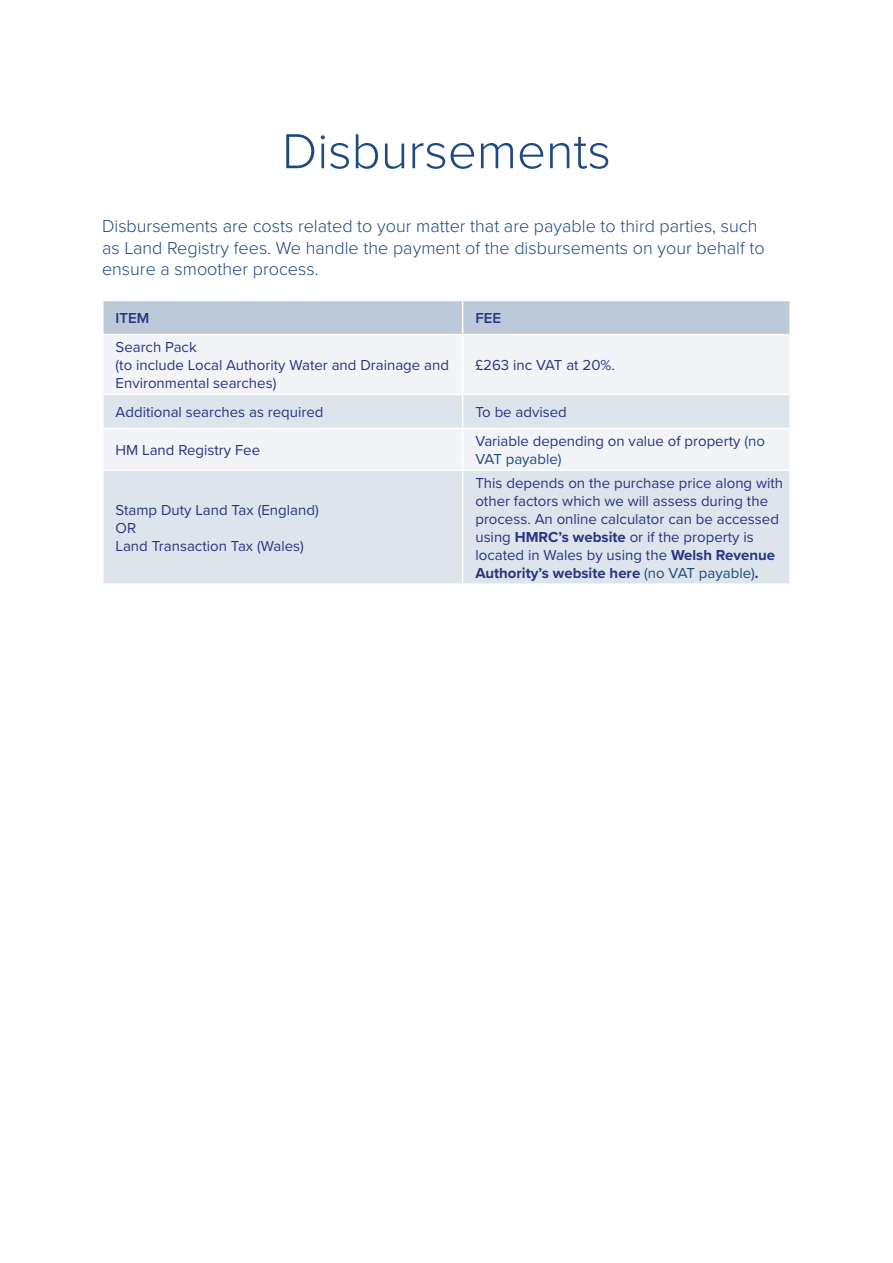
<style>
.page{position:relative;width:893px;height:1263px;background:#fff}
.page>*{position:absolute;margin:0;border:0;box-sizing:border-box;transform-origin:0 0}
.t1{font:300 51px "Proxima Nova";color:#1e4a82}
.t2{font:300 18px/21.6px "Proxima Nova";color:#1e4a82}
.t3{font:15px/18px "Proxima Nova";color:#283583}
.t4{font:600 15px "Proxima Nova";color:#283583}
.s1{color:#1e4a82}
.s2{font-weight:700}
</style>
<div class="page">
<div style="left:104px;top:301px;width:685px;height:33px;background:#bcc9d8"></div>
<div style="left:104px;top:336px;width:685px;height:57px;background:#f2f4f8"></div>
<svg style="left:104px;top:395px;width:685px;height:188px;fill:#dee4ec"></svg>
<hr style="left:462px;top:301px;width:1px;height:33px;background:#fff">
<hr style="left:462px;top:335px;width:1px;height:59px;background:#fff">
<hr style="left:462px;top:395px;width:1px;height:33px;background:#fff">
<hr style="left:102px;top:428px;width:361px;height:1px;background:#fff">
<hr style="left:463px;top:428px;width:328px;height:1px;background:#fff">
<hr style="left:462px;top:429px;width:1px;height:40px;background:#fff">
<hr style="left:102px;top:469px;width:361px;height:2px;background:#fff">
<hr style="left:463px;top:469px;width:328px;height:2px;background:#fff">
<hr style="left:462px;top:471px;width:1px;height:112px;background:#fff">
<h1 class="t1" style="left:282px;top:113px;width:330px">Disbursements</h1>
<p class="t2" style="left:102px;top:214px;width:664px">Disbursements are costs related to your matter that are payable to third parties, such as Land Registry fees. We handle the payment of the disbursements on your behalf to ensure a smoother process.</p>
<p class="t4" style="left:116px;top:307px;width:35px">ITEM</p>
<p class="t4" style="left:475px;top:307px;width:27px">FEE</p>
<p class="t3" style="left:116px;top:338px;width:335px">Search Pack<br>(to include Local Authority Water and Drainage and<br>Environmental searches)</p>
<p class="t3" style="left:475px;top:356px;width:141px">£263 inc VAT at 20%.</p>
<p class="t3" style="left:116px;top:403px;width:209px">Additional searches as required</p>
<p class="t3" style="left:475px;top:403px;width:93px">To be advised</p>
<p class="t3" style="left:116px;top:441px;width:146px">HM Land Registry Fee</p>
<p class="t3" style="left:475px;top:432px;width:291px">Variable depending on value of property <span class="s1">(no<br>VAT payable)</span></p>
<p class="t3" style="left:116px;top:500px;width:205px">Stamp Duty Land Tax (England)<br>OR<br>Land Transaction Tax (Wales)</p>
<p class="t3" style="left:475px;top:473px;width:309px">This depends on the purchase price along with other factors which we will assess during the process. An online calculator can be accessed using <span class="s2">HMRC’s website</span> or if the property is located in Wales by using the <span class="s2">Welsh Revenue Authority’s website here</span> <span class="s1">(no VAT payable)</span><span class="s2">.</span></p>
</div>
